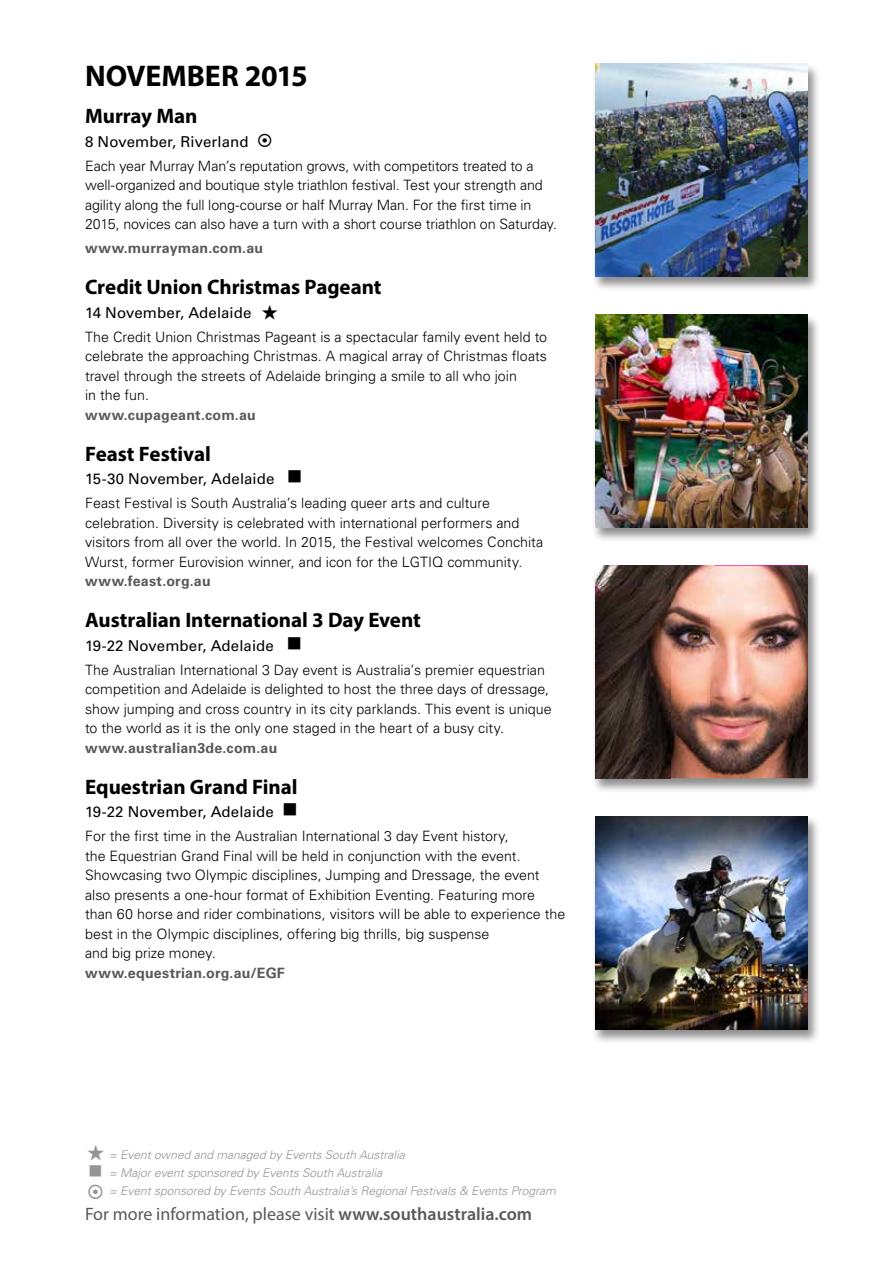
<style>
.page{position:relative;width:893px;height:1263px;background:#fff}
.page>*{position:absolute;margin:0;border:0;box-sizing:border-box;transform-origin:0 0}
.t1{font:700 30px "Myriad Pro";letter-spacing:-.005em;color:#000}
.t2{font:700 21px "Myriad Pro";letter-spacing:-.005em;color:#000}
.t3{font:18px "Myriad Pro";color:#58595b}
.t4{font:15px "Univers";letter-spacing:.005em;color:#000}
.t5{font:300 14.25px/19.5px "Univers";color:#000}
.t6{font:700 14.25px "Univers";letter-spacing:.015em;color:#58595b}
.t7{font:italic 300 12px/18px "Univers";color:#939598}
.s1{font-weight:600}
</style>
<div class="page">
<div style="left:591px;top:63px;width:229px;height:229px;background:#000;opacity:.45"></div>
<img style="left:595px;top:64px;width:213px;height:212px">
<div style="left:591px;top:314px;width:229px;height:229px;background:#000;opacity:.45"></div>
<img style="left:595px;top:315px;width:213px;height:212px">
<div style="left:591px;top:815px;width:229px;height:229px;background:#000;opacity:.45"></div>
<img style="left:595px;top:816px;width:213px;height:213px">
<div style="left:591px;top:565px;width:229px;height:229px;background:#000;opacity:.45"></div>
<img style="left:710px;top:566px;width:98px;height:212px">
<img style="left:595px;top:614px;width:115px;height:164px">
<img style="left:595px;top:566px;width:120px;height:48px">
<svg style="left:812px;top:826px;width:5px;height:5px"></svg>
<h1 class="t1" style="left:85px;top:57px;width:224px">NOVEMBER 2015</h1>
<h2 class="t2" style="left:85px;top:102px;width:114px">Murray Man</h2>
<p class="t4" style="left:85px;top:133px;width:165px">8 November, Riverland</p>
<p class="t5" style="left:85px;top:156px;width:474px">Each year Murray Man’s reputation grows, with competitors treated to a well-organized and boutique style triathlon festival. Test your strength and agility along the full long-course or half Murray Man. For the first time in 2015, novices can also have a turn with a short course triathlon on Saturday.</p>
<p class="t6" style="left:85px;top:240px;width:180px">www.murrayman.com.au</p>
<h2 class="t2" style="left:85px;top:273px;width:298px">Credit Union Christmas Pageant</h2>
<p class="t4" style="left:85px;top:304px;width:168px">14 November, Adelaide</p>
<p class="t5" style="left:85px;top:327px;width:464px">The Credit Union Christmas Pageant is a spectacular family event held to celebrate the approaching Christmas. A magical array of Christmas floats travel through the streets of Adelaide bringing a smile to all who join<br>in the fun.</p>
<p class="t6" style="left:85px;top:406px;width:172px">www.cupageant.com.au</p>
<h2 class="t2" style="left:85px;top:440px;width:127px">Feast Festival</h2>
<p class="t4" style="left:85px;top:470px;width:219px">15-30 November, Adelaide ■</p>
<p class="t5" style="left:85px;top:493px;width:460px">Feast Festival is South Australia’s leading queer arts and culture celebration. Diversity is celebrated with international performers and visitors from all over the world. In 2015, the Festival welcomes Conchita Wurst, former Eurovision winner, and icon for the LGTIQ community.</p>
<p class="t6" style="left:85px;top:573px;width:127px">www.feast.org.au</p>
<h2 class="t2" style="left:85px;top:606px;width:337px">Australian International 3 Day Event</h2>
<p class="t4" style="left:85px;top:637px;width:219px">19-22 November, Adelaide ■</p>
<p class="t5" style="left:85px;top:660px;width:468px">The Australian International 3 Day event is Australia’s premier equestrian competition and Adelaide is delighted to host the three days of dressage, show jumping and cross country in its city parklands. This event is unique to the world as it is the only one staged in the heart of a busy city.</p>
<p class="t6" style="left:85px;top:739px;width:194px">www.australian3de.com.au</p>
<h2 class="t2" style="left:85px;top:773px;width:214px">Equestrian Grand Final</h2>
<p class="t4" style="left:85px;top:803px;width:214px">19-22 November, Adelaide ■</p>
<p class="t5" style="left:85px;top:826px;width:482px">For the first time in the Australian International 3 day Event history,<br>the Equestrian Grand Final will be held in conjunction with the event.<br>Showcasing two Olympic disciplines, Jumping and Dressage, the event also presents a one-hour format of Exhibition Eventing. Featuring more than 60 horse and rider combinations, visitors will be able to experience the best in the Olympic disciplines, offering big thrills, big suspense<br>and big prize money.</p>
<p class="t6" style="left:85px;top:964px;width:201px">www.equestrian.org.au/EGF</p>
<p class="t7" style="left:109px;top:1145px;width:297px">= Event owned and managed by Events South Australia</p>
<p class="t7" style="left:109px;top:1163px;width:448px;text-indent:-21px">■ = Major event sponsored by Events South Australia<br>= Event sponsored by Events South Australia’s Regional Festivals &amp; Events Program</p>
<p class="t3" style="left:85px;top:1203px;width:449px">For more information, please visit <span class="s1">www.southaustralia.com</span></p>
</div>
